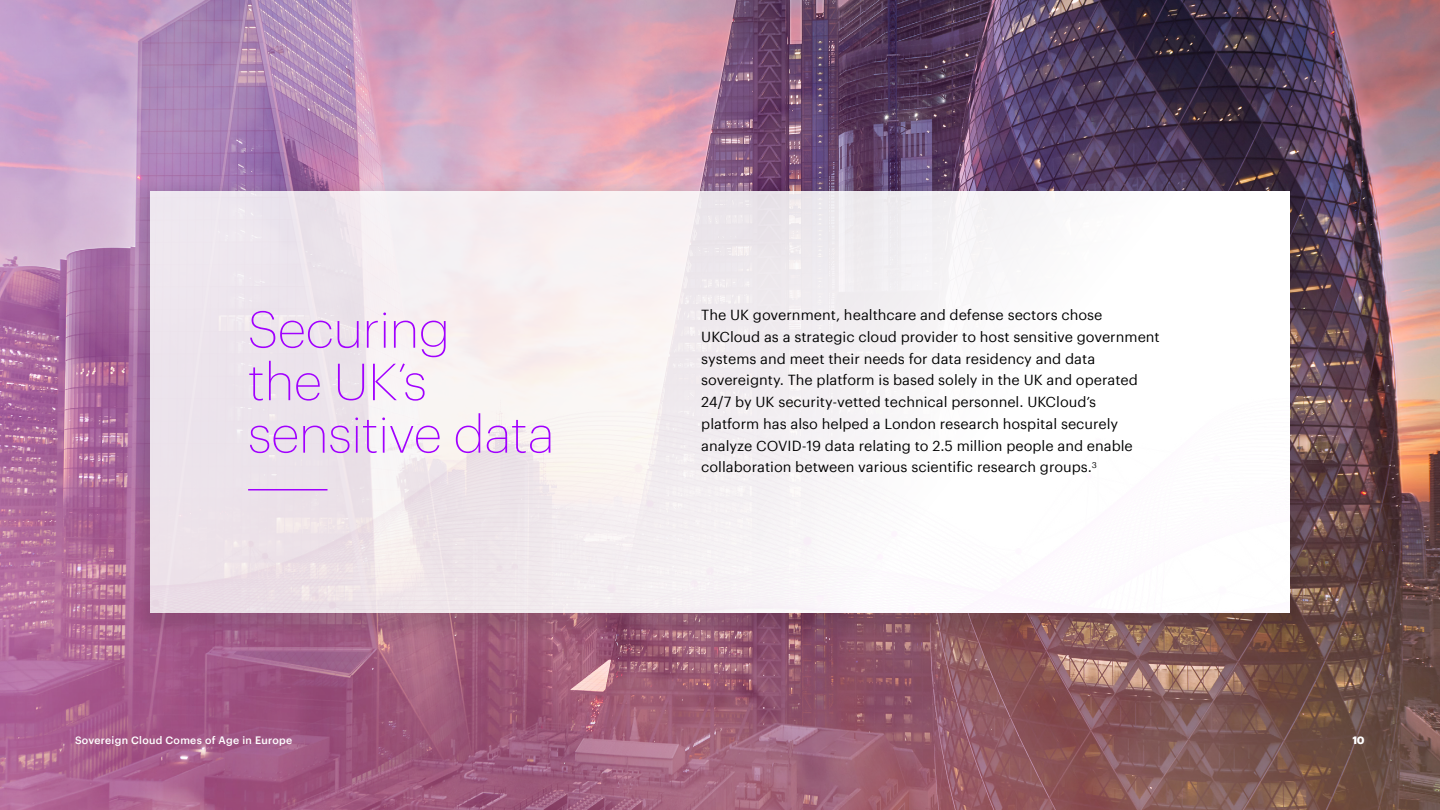
<style>
.page{position:relative;width:1440px;height:810px;background:#fff}
.page>*{position:absolute;margin:0;border:0;box-sizing:border-box;transform-origin:0 0}
.t1{font:200 51px/52.5px "Graphik";color:#a100ff}
.t2{font:14.25px/21.8px "Graphik";color:#000}
.t3{font:500 10.5px "Graphik";letter-spacing:.025em;color:#fff}
.t4{font:700 10.5px "Graphik";color:#fff}
</style>
<div class="page">
<img style="left:0;top:0;width:1440px;height:810px">
<div style="left:129px;top:178px;width:1182px;height:463px;background:#000;opacity:.1"></div>
<div style="left:150px;top:191px;width:1140px;height:422px;background:linear-gradient(to right,#ede4eb,#fbfbfa)"></div>
<img style="left:150px;top:221px;width:1140px;height:392px">
<hr style="left:248px;top:489px;width:79px;height:1px;background:#a100ff">
<h1 class="t1" style="left:248px;top:299px;width:308px">Securing<br>the UK’s sensitive data</h1>
<p class="t2" style="left:701px;top:303px;width:460px">The UK government, healthcare and defense sectors chose UKCloud as a strategic cloud provider to host sensitive government systems and meet their needs for data residency and data sovereignty. The platform is based solely in the UK and operated 24/7 by UK security-vetted technical personnel. UKCloud’s<br>platform has also helped a London research hospital securely analyze COVID-19 data relating to 2.5 million people and enable collaboration between various scientific research groups.<sup>3</sup></p>
<p class="t3" style="left:75px;top:733px;width:219px">Sovereign Cloud Comes of Age in Europe</p>
<p class="t4" style="left:1352px;top:732px;width:14px">10</p>
</div>
